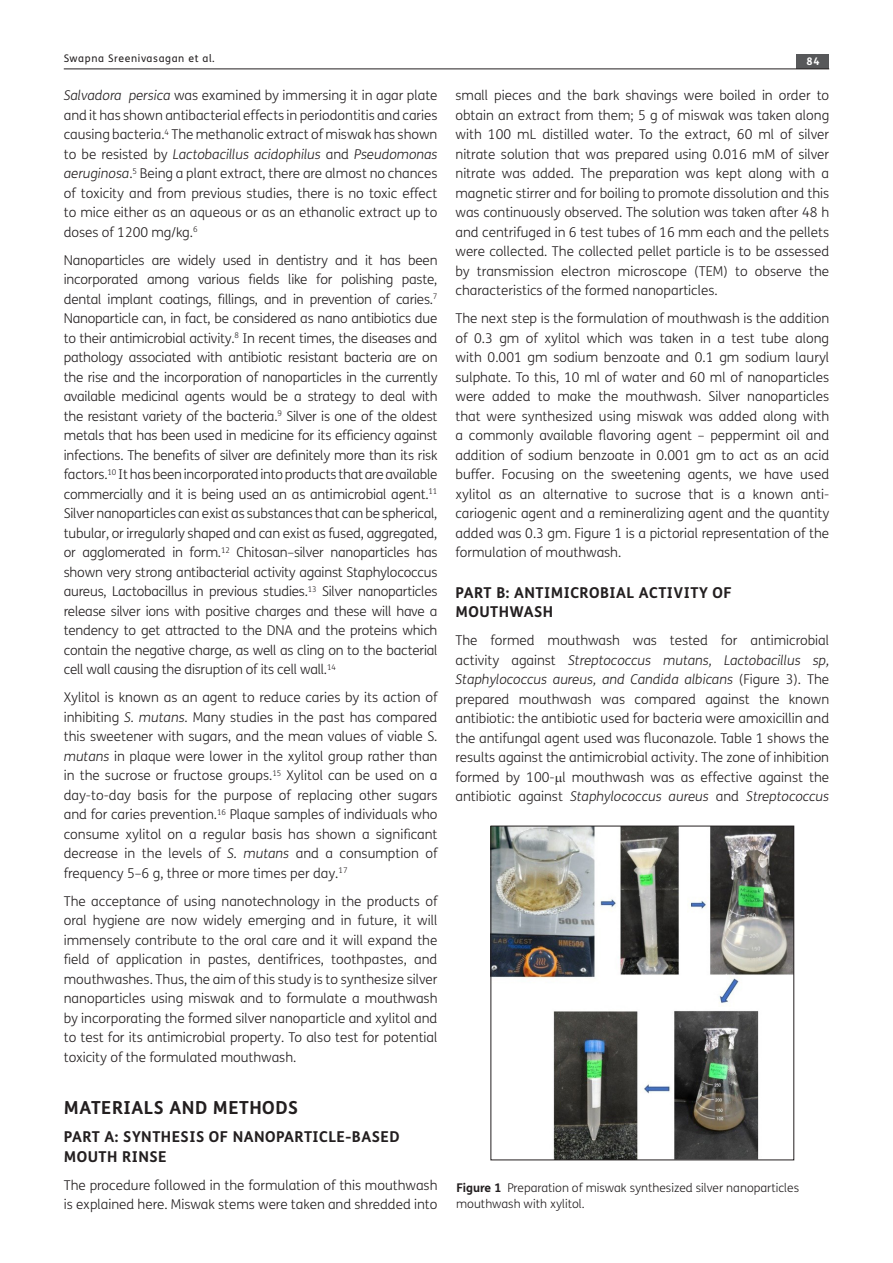
<style>
.page{position:relative;width:893px;height:1263px;background:#fff}
.page>*{position:absolute;margin:0;border:0;box-sizing:border-box;transform-origin:0 0}
.heading1{font:700 18px "FS Me";letter-spacing:.03em;color:#231f20}
.heading2_stack{font:700 15px/19.5px "FS Me";letter-spacing:.03em;color:#231f20}
.heading2{font:700 15px/19.5px "FS Me";letter-spacing:.03em;color:#231f20}
.para{font:300 13.5px/19.5px "FS Me";color:#231f20;text-align:justify}
.para_last{font:300 13.5px/19.5px "FS Me";color:#231f20;text-align:justify}
.para_first{font:300 13.5px/19.5px "FS Me";color:#231f20}
.para_first_last{font:300 13.5px/19.5px "FS Me";color:#231f20;text-align:justify}
.float_figure_figure{font:300 12px/16.5px "FS Me";color:#231f20}
.t1{font:10.5px "FS Me";letter-spacing:.06em;color:#231f20}
.t2{font:700 10.5px "FS Me";color:#fff}
.s1{font-style:italic}
.s2{font-weight:700}
</style>
<div class="page">
<div style="left:796px;top:54px;width:33px;height:15px;background:#57585a"></div>
<hr style="left:64px;top:69px;width:765px;height:1px;background:#231f20">
<img style="left:492px;top:828px;width:300px;height:330px">
<div style="left:490px;top:826px;width:304px;height:334px;border:1px solid #231f20"></div>
<p class="t1" style="left:64px;top:52px;width:153px">Swapna Sreenivasagan et al.</p>
<p class="t2" style="left:807px;top:55px;width:15px">84</p>
<p class="para" style="left:64px;top:86px;width:375px"><span class="s1">Salvadora persica</span> was examined by immersing it in agar plate and it has shown antibacterial effects in periodontitis and caries causing bacteria.<sup>4</sup> The methanolic extract of miswak has shown to be resisted by <span class="s1">Lactobacillus acidophilus</span> and <span class="s1">Pseudomonas aeruginosa</span>.<sup>5</sup> Being a plant extract, there are almost no chances of toxicity and from previous studies, there is no toxic effect to mice either as an aqueous or as an ethanolic extract up to doses of 1200 mg/kg.<sup>6</sup></p>
<p class="para" style="left:64px;top:251px;width:375px">Nanoparticles are widely used in dentistry and it has been incorporated among various fields like for polishing paste, dental implant coatings, fillings, and in prevention of caries.<sup>7<br></sup>Nanoparticle can, in fact, be considered as nano antibiotics due to their antimicrobial activity.<sup>8</sup> In recent times, the diseases and pathology associated with antibiotic resistant bacteria are on the rise and the incorporation of nanoparticles in the currently available medicinal agents would be a strategy to deal with the resistant variety of the bacteria.<sup>9</sup> Silver is one of the oldest metals that has been used in medicine for its efficiency against infections. The benefits of silver are definitely more than its risk factors.<sup>10</sup> It has been incorporated into products that are available commercially and it is being used an as antimicrobial agent.<sup>11<br></sup>Silver nanoparticles can exist as substances that can be spherical, tubular, or irregularly shaped and can exist as fused, aggregated, or agglomerated in form.<sup>12</sup> Chitosan–silver nanoparticles has shown very strong antibacterial activity against Staphylococcus aureus, Lactobacillus in previous studies.<sup>13</sup> Silver nanoparticles release silver ions with positive charges and these will have a tendency to get attracted to the DNA and the proteins which contain the negative charge, as well as cling on to the bacterial cell wall causing the disruption of its cell wall.<sup>14</sup></p>
<p class="para" style="left:64px;top:688px;width:375px">Xylitol is known as an agent to reduce caries by its action of inhibiting <span class="s1">S. mutans</span>. Many studies in the past has compared this sweetener with sugars, and the mean values of viable S. <span class="s1">mutans</span> in plaque were lower in the xylitol group rather than in the sucrose or fructose groups.<sup>15</sup> Xylitol can be used on a day-to-day basis for the purpose of replacing other sugars and for caries prevention.<sup>16</sup> Plaque samples of individuals who consume xylitol on a regular basis has shown a significant decrease in the levels of <span class="s1">S. mutans</span> and a consumption of frequency 5–6 g, three or more times per day.<sup>17</sup></p>
<p class="para_last" style="left:64px;top:892px;width:375px">The acceptance of using nanotechnology in the products of oral hygiene are now widely emerging and in future, it will immensely contribute to the oral care and it will expand the field of application in pastes, dentifrices, toothpastes, and mouthwashes. Thus, the aim of this study is to synthesize silver nanoparticles using miswak and to formulate a mouthwash by incorporating the formed silver nanoparticle and xylitol and to test for its antimicrobial property. To also test for potential toxicity of the formulated mouthwash.</p>
<p class="heading1" style="left:64px;top:1096px;width:236px">MATERIALS AND METHODS</p>
<p class="heading2_stack" style="left:64px;top:1127px;width:337px">PART A: SYNTHESIS OF NANOPARTICLE-BASED<br>MOUTH RINSE</p>
<p class="para_first" style="left:64px;top:1175px;width:375px">The procedure followed in the formulation of this mouthwash is explained here. Miswak stems were taken and shredded into</p>
<p class="para_first" style="left:455px;top:86px;width:375px;text-align:justify">small pieces and the bark shavings were boiled in order to obtain an extract from them; 5 g of miswak was taken along with 100 mL distilled water. To the extract, 60 ml of silver nitrate solution that was prepared using 0.016 mM of silver nitrate was added. The preparation was kept along with a magnetic stirrer and for boiling to promote dissolution and this was continuously observed. The solution was taken after 48 h and centrifuged in 6 test tubes of 16 mm each and the pellets were collected. The collected pellet particle is to be assessed by transmission electron microscope (TEM) to observe the characteristics of the formed nanoparticles.</p>
<p class="para_last" style="left:455px;top:309px;width:375px">The next step is the formulation of mouthwash is the addition of 0.3 gm of xylitol which was taken in a test tube along with 0.001 gm sodium benzoate and 0.1 gm sodium lauryl sulphate. To this, 10 ml of water and 60 ml of nanoparticles were added to make the mouthwash. Silver nanoparticles that were synthesized using miswak was added along with a commonly available flavoring agent – peppermint oil and addition of sodium benzoate in 0.001 gm to act as an acid buffer. Focusing on the sweetening agents, we have used xylitol as an alternative to sucrose that is a known anti&shy;cariogenic agent and a remineralizing agent and the quantity added was 0.3 gm. Figure 1 is a pictorial representation of the formulation of mouthwash.</p>
<p class="heading2" style="left:455px;top:583px;width:278px">PART B: ANTIMICROBIAL ACTIVITY OF<br>MOUTHWASH</p>
<p class="para_first_last" style="left:455px;top:631px;width:375px">The formed mouthwash was tested for antimicrobial activity against <span class="s1">Streptococcus mutans, Lactobacillus sp, Staphylococcus aureus, and Candida albicans</span> (Figure 3). The prepared mouthwash was compared against the known antibiotic: the antibiotic used for bacteria were amoxicillin and the antifungal agent used was fluconazole. Table 1 shows the results against the antimicrobial activity. The zone of inhibition formed by 100- l mouthwash was as effective against the antibiotic against <span class="s1">Staphylococcus aureus</span> and <span class="s1">Streptococcus</span></p>
<p class="float_figure_figure" style="left:456px;top:1180px;width:344px"><span class="s2">Figure 1</span> Preparation of miswak synthesized silver nanoparticles mouthwash with xylitol.</p>
</div>
